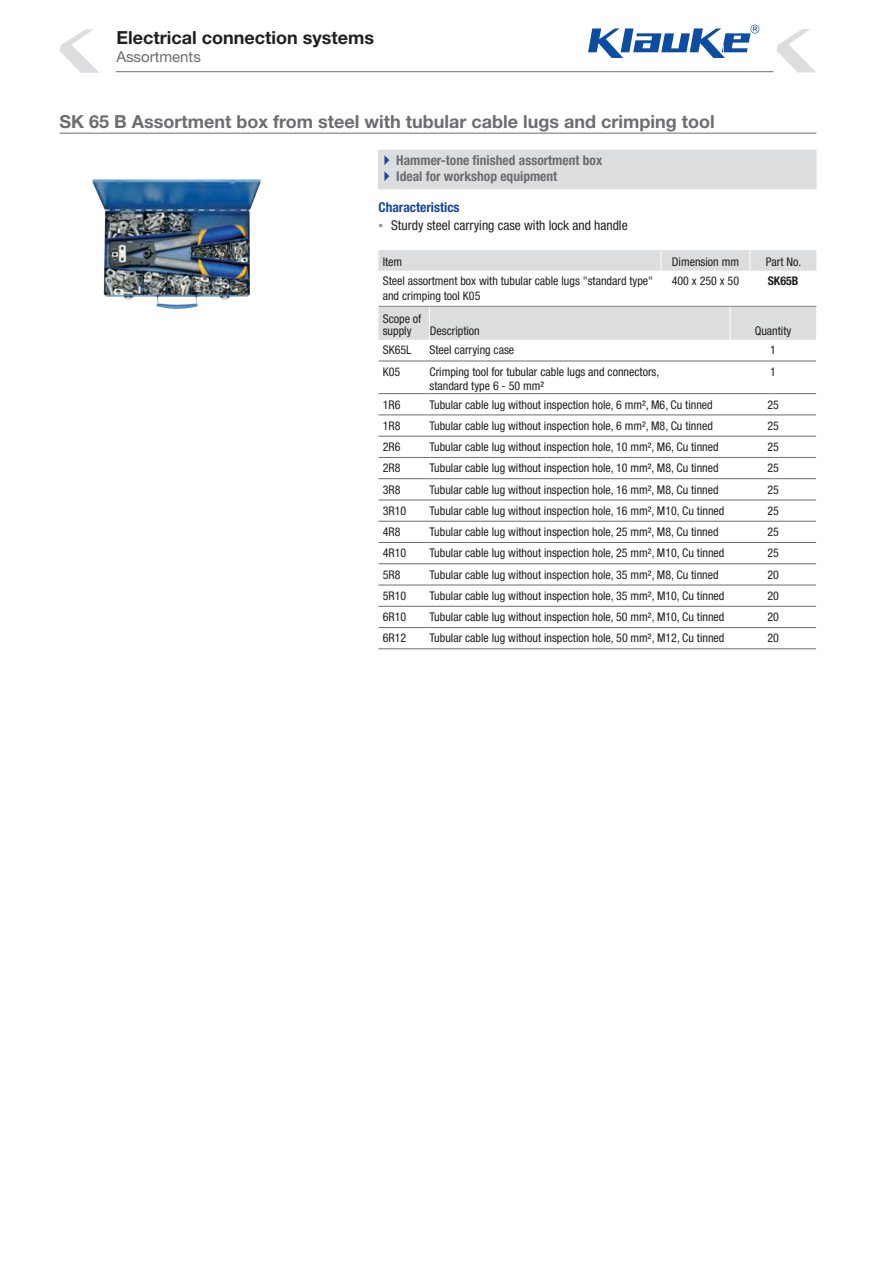
<style>
.page{position:relative;width:893px;height:1263px;background:#fff}
.page>*{position:absolute;margin:0;border:0;box-sizing:border-box;transform-origin:0 0}
.t1{font:700 18px "Helvetica Neue LT Pro";color:#6c6d70}
.t2{font:700 18px "Helvetica Neue LT Pro";color:#231f20}
.t3{font:15px "Helvetica Neue LT Pro";color:#6c6d70}
.t4{font:700 condensed 13.5px/16.2px "Helvetica Neue LT Pro";color:#6c6d70}
.t5{font:condensed 13.5px "Helvetica Neue LT Pro";color:#231f20}
.t6{font:700 condensed 13.5px "Helvetica Neue LT Pro";color:#18469d}
.t7{font:condensed 12px/14.4px "Helvetica Neue LT Pro";color:#231f20}
.t8{font:700 condensed 12px "Helvetica Neue LT Pro";color:#231f20}
.s1{font-family:"Arial";font-stretch:normal;color:#939598}
</style>
<div class="page">
<img style="left:92px;top:179px;width:169px;height:130px">
<hr style="left:60px;top:133px;width:756px;height:1px;background:#6c6d70">
<div style="left:379px;top:150px;width:437px;height:39px;background:#dcdddf"></div>
<div style="left:378px;top:250px;width:438px;height:21px;background:#dcdddf"></div>
<hr style="left:378px;top:306px;width:283px;height:1px;background:#6c6d70">
<hr style="left:661px;top:306px;width:89px;height:1px;background:#6c6d70">
<hr style="left:750px;top:306px;width:66px;height:1px;background:#6c6d70">
<div style="left:378px;top:307px;width:438px;height:33px;background:#dcdddf"></div>
<hr style="left:429px;top:307px;width:1px;height:33px;background:#fff">
<hr style="left:730px;top:307px;width:1px;height:33px;background:#fff">
<hr style="left:378px;top:361px;width:51px;height:1px;background:#6c6d70">
<hr style="left:429px;top:361px;width:301px;height:1px;background:#6c6d70">
<hr style="left:730px;top:361px;width:43px;height:1px;background:#6c6d70">
<hr style="left:773px;top:361px;width:43px;height:1px;background:#6c6d70">
<hr style="left:378px;top:393px;width:51px;height:1px;background:#6c6d70">
<hr style="left:429px;top:393px;width:301px;height:1px;background:#6c6d70">
<hr style="left:730px;top:393px;width:43px;height:1px;background:#6c6d70">
<hr style="left:773px;top:393px;width:43px;height:1px;background:#6c6d70">
<hr style="left:730px;top:414px;width:43px;height:1px;background:#6c6d70">
<hr style="left:773px;top:414px;width:43px;height:1px;background:#6c6d70">
<hr style="left:730px;top:436px;width:43px;height:1px;background:#6c6d70">
<hr style="left:773px;top:436px;width:43px;height:1px;background:#6c6d70">
<hr style="left:730px;top:457px;width:43px;height:1px;background:#6c6d70">
<hr style="left:773px;top:457px;width:43px;height:1px;background:#6c6d70">
<hr style="left:730px;top:478px;width:43px;height:1px;background:#6c6d70">
<hr style="left:773px;top:478px;width:43px;height:1px;background:#6c6d70">
<hr style="left:730px;top:500px;width:43px;height:1px;background:#6c6d70">
<hr style="left:773px;top:500px;width:43px;height:1px;background:#6c6d70">
<hr style="left:730px;top:521px;width:43px;height:1px;background:#6c6d70">
<hr style="left:773px;top:521px;width:43px;height:1px;background:#6c6d70">
<hr style="left:730px;top:542px;width:43px;height:1px;background:#6c6d70">
<hr style="left:773px;top:542px;width:43px;height:1px;background:#6c6d70">
<hr style="left:730px;top:563px;width:43px;height:1px;background:#6c6d70">
<hr style="left:773px;top:563px;width:43px;height:1px;background:#6c6d70">
<hr style="left:730px;top:585px;width:43px;height:1px;background:#6c6d70">
<hr style="left:773px;top:585px;width:43px;height:1px;background:#6c6d70">
<hr style="left:730px;top:606px;width:43px;height:1px;background:#6c6d70">
<hr style="left:773px;top:606px;width:43px;height:1px;background:#6c6d70">
<hr style="left:730px;top:627px;width:43px;height:1px;background:#6c6d70">
<hr style="left:773px;top:627px;width:43px;height:1px;background:#6c6d70">
<hr style="left:378px;top:414px;width:51px;height:1px;background:#6c6d70">
<hr style="left:429px;top:414px;width:301px;height:1px;background:#6c6d70">
<hr style="left:730px;top:648px;width:43px;height:1px;background:#6c6d70">
<hr style="left:773px;top:648px;width:43px;height:1px;background:#6c6d70">
<hr style="left:378px;top:436px;width:51px;height:1px;background:#6c6d70">
<hr style="left:429px;top:436px;width:301px;height:1px;background:#6c6d70">
<hr style="left:378px;top:457px;width:51px;height:1px;background:#6c6d70">
<hr style="left:429px;top:457px;width:301px;height:1px;background:#6c6d70">
<hr style="left:378px;top:478px;width:51px;height:1px;background:#6c6d70">
<hr style="left:429px;top:478px;width:301px;height:1px;background:#6c6d70">
<hr style="left:378px;top:500px;width:51px;height:1px;background:#6c6d70">
<hr style="left:429px;top:500px;width:301px;height:1px;background:#6c6d70">
<hr style="left:378px;top:521px;width:51px;height:1px;background:#6c6d70">
<hr style="left:429px;top:521px;width:301px;height:1px;background:#6c6d70">
<hr style="left:378px;top:542px;width:51px;height:1px;background:#6c6d70">
<hr style="left:429px;top:542px;width:301px;height:1px;background:#6c6d70">
<hr style="left:378px;top:563px;width:51px;height:1px;background:#6c6d70">
<hr style="left:429px;top:563px;width:301px;height:1px;background:#6c6d70">
<hr style="left:378px;top:585px;width:51px;height:1px;background:#6c6d70">
<hr style="left:429px;top:585px;width:301px;height:1px;background:#6c6d70">
<hr style="left:378px;top:606px;width:51px;height:1px;background:#6c6d70">
<hr style="left:429px;top:606px;width:301px;height:1px;background:#6c6d70">
<hr style="left:378px;top:627px;width:51px;height:1px;background:#6c6d70">
<hr style="left:429px;top:627px;width:301px;height:1px;background:#6c6d70">
<hr style="left:378px;top:648px;width:51px;height:1px;background:#6c6d70">
<hr style="left:429px;top:648px;width:301px;height:1px;background:#6c6d70">
<svg style="left:777px;top:29px;width:39px;height:43px"></svg>
<svg style="left:588px;top:25px;width:171px;height:33px"></svg>
<hr style="left:116px;top:71px;width:657px;height:1px;background:#6c6d70">
<svg style="left:60px;top:29px;width:39px;height:44px"></svg>
<h1 class="t2" style="left:116px;top:26px;width:259px">Electrical connection systems</h1>
<p class="t3" style="left:116px;top:48px;width:86px">Assortments</p>
<h1 class="t1" style="left:60px;top:110px;width:657px">SK 65 B Assortment box from steel with tubular cable lugs and crimping tool</h1>
<p class="t4" style="left:396px;top:152px;width:208px">Hammer-tone finished assortment box<br>Ideal for workshop equipment</p>
<p class="t6" style="left:378px;top:199px;width:83px">Characteristics</p>
<p class="t5" style="left:378px;top:217px;width:251px"><span class="s1">▪</span> Sturdy steel carrying case with lock and handle</p>
<p class="t7" style="left:383px;top:255px;width:21px">Item</p>
<p class="t7" style="left:672px;top:255px;width:69px">Dimension mm</p>
<p class="t7" style="left:766px;top:255px;width:37px">Part No.</p>
<p class="t7" style="left:383px;top:274px;width:272px">Steel assortment box with tubular cable lugs "standard type" and crimping tool K05</p>
<p class="t7" style="left:672px;top:274px;width:69px">400 x 250 x 50</p>
<p class="t8" style="left:768px;top:274px;width:32px">SK65B</p>
<p class="t7" style="left:383px;top:312px;width:40px;line-height:12.5px">Scope of supply</p>
<p class="t7" style="left:430px;top:324px;width:51px">Description</p>
<p class="t7" style="left:755px;top:324px;width:38px">Quantity</p>
<p class="t7" style="left:383px;top:343px;width:30px">SK65L</p>
<p class="t7" style="left:429px;top:343px;width:86px">Steel carrying case</p>
<p class="t7" style="left:770px;top:343px;width:7px">1</p>
<p class="t7" style="left:383px;top:364px;width:19px">K05</p>
<p class="t7" style="left:429px;top:364px;width:231px">Crimping tool for tubular cable lugs and connectors, standard type 6 - 50 mm²</p>
<p class="t7" style="left:770px;top:364px;width:7px">1</p>
<p class="t7" style="left:383px;top:397px;width:19px">1R6</p>
<p class="t7" style="left:429px;top:397px;width:285px">Tubular cable lug without inspection hole, 6 mm², M6, Cu tinned</p>
<p class="t7" style="left:767px;top:397px;width:13px">25</p>
<p class="t7" style="left:383px;top:418px;width:19px">1R8</p>
<p class="t7" style="left:429px;top:418px;width:285px">Tubular cable lug without inspection hole, 6 mm², M8, Cu tinned</p>
<p class="t7" style="left:767px;top:418px;width:13px">25</p>
<p class="t7" style="left:383px;top:440px;width:19px">2R6</p>
<p class="t7" style="left:430px;top:440px;width:291px">Tubular cable lug without inspection hole, 10 mm², M6, Cu tinned</p>
<p class="t7" style="left:767px;top:440px;width:13px">25</p>
<p class="t7" style="left:383px;top:461px;width:19px">2R8</p>
<p class="t7" style="left:430px;top:461px;width:291px">Tubular cable lug without inspection hole, 10 mm², M8, Cu tinned</p>
<p class="t7" style="left:767px;top:461px;width:13px">25</p>
<p class="t7" style="left:383px;top:482px;width:19px">3R8</p>
<p class="t7" style="left:430px;top:482px;width:291px">Tubular cable lug without inspection hole, 16 mm², M8, Cu tinned</p>
<p class="t7" style="left:767px;top:482px;width:13px">25</p>
<p class="t7" style="left:383px;top:503px;width:25px">3R10</p>
<p class="t7" style="left:430px;top:503px;width:296px">Tubular cable lug without inspection hole, 16 mm², M10, Cu tinned</p>
<p class="t7" style="left:767px;top:503px;width:13px">25</p>
<p class="t7" style="left:383px;top:525px;width:19px">4R8</p>
<p class="t7" style="left:430px;top:525px;width:291px">Tubular cable lug without inspection hole, 25 mm², M8, Cu tinned</p>
<p class="t7" style="left:767px;top:525px;width:13px">25</p>
<p class="t7" style="left:383px;top:546px;width:25px">4R10</p>
<p class="t7" style="left:430px;top:546px;width:296px">Tubular cable lug without inspection hole, 25 mm², M10, Cu tinned</p>
<p class="t7" style="left:767px;top:546px;width:13px">25</p>
<p class="t7" style="left:383px;top:567px;width:19px">5R8</p>
<p class="t7" style="left:430px;top:567px;width:291px">Tubular cable lug without inspection hole, 35 mm², M8, Cu tinned</p>
<p class="t7" style="left:767px;top:567px;width:13px">20</p>
<p class="t7" style="left:383px;top:588px;width:25px">5R10</p>
<p class="t7" style="left:430px;top:588px;width:296px">Tubular cable lug without inspection hole, 35 mm², M10, Cu tinned</p>
<p class="t7" style="left:767px;top:588px;width:13px">20</p>
<p class="t7" style="left:383px;top:610px;width:25px">6R10</p>
<p class="t7" style="left:430px;top:610px;width:296px">Tubular cable lug without inspection hole, 50 mm², M10, Cu tinned</p>
<p class="t7" style="left:767px;top:610px;width:13px">20</p>
<p class="t7" style="left:383px;top:631px;width:25px">6R12</p>
<p class="t7" style="left:430px;top:631px;width:296px">Tubular cable lug without inspection hole, 50 mm², M12, Cu tinned</p>
<p class="t7" style="left:767px;top:631px;width:13px">20</p>
</div>
